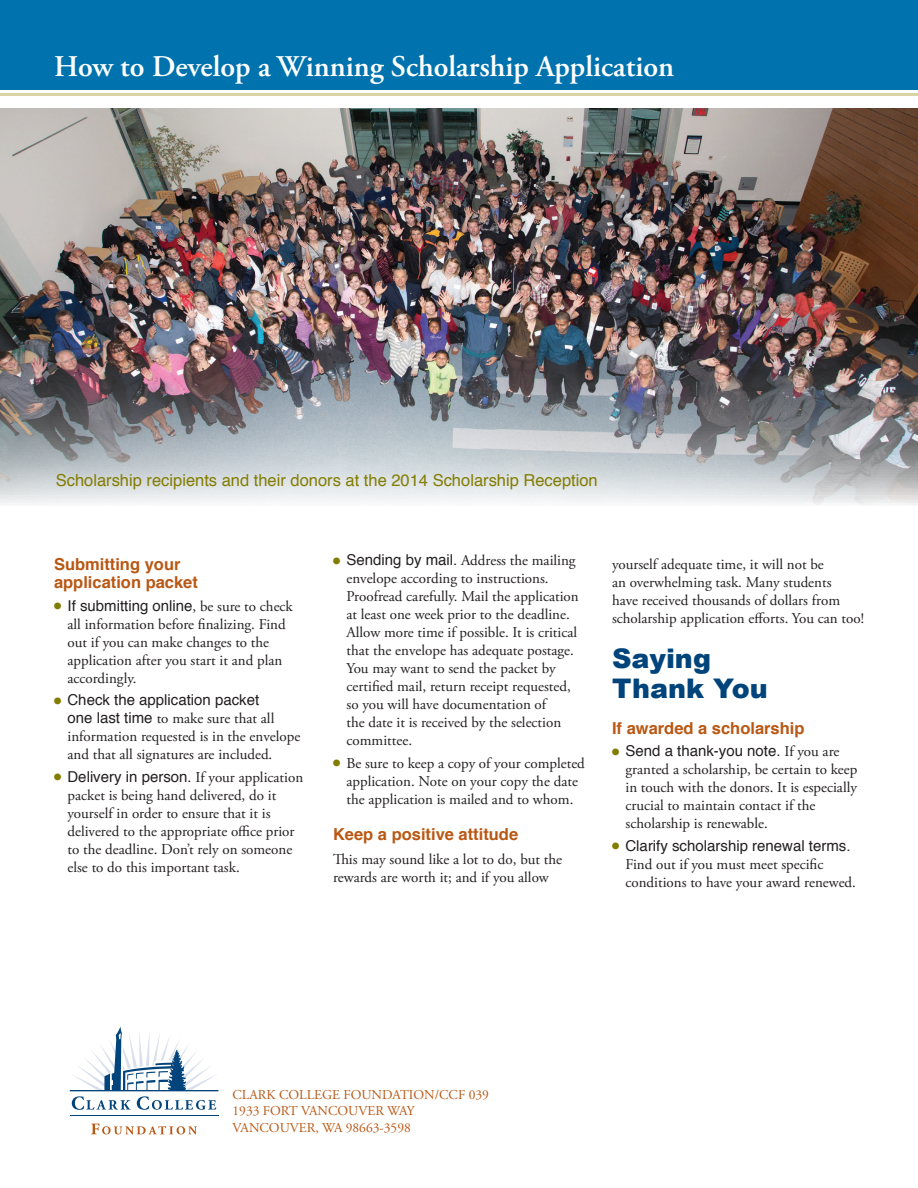
<style>
.page{position:relative;width:918px;height:1188px;background:#fff}
.page>*{position:absolute;margin:0;border:0;box-sizing:border-box;transform-origin:0 0}
.HD-sub{font:600 30px "Adobe Garamond Pro";color:#fff}
.HD-black{font:900 27px/30px "Arial";color:#00447b}
.HD-minor{font:700 16.5px/18px "Helvetica";color:#b95814}
.TXT-caption{font:16.5px "Helvetica";color:#827c00}
.TXT-bullet{font:15px/18px "Adobe Garamond Pro";color:#231f20}
.TXT-body{font:15px/18px "Adobe Garamond Pro";color:#231f20}
.TXT-list{font:13.5px "Adobe Garamond Pro";color:#b95814}
.s1{color:#827c00}
.s2{font-family:"Helvetica"}
</style>
<div class="page">
<hr style="left:0;top:93px;width:918px;height:3px;background:#d8d4a5">
<div style="left:0;top:0;width:918px;height:90px;background:#0073ae"></div>
<img style="left:0;top:108px;width:918px;height:397px">
<svg style="left:70px;top:1027px;width:148px;height:83px"></svg>
<svg style="left:91px;top:1124px;width:106px;height:10px"></svg>
<hr style="left:70px;top:1115px;width:149px;height:1px;background:#00447b">
<p class="HD-sub" style="left:54px;top:49px;width:622px">How to Develop a Winning Scholarship Application</p>
<p class="TXT-caption" style="left:56px;top:467px;width:544px">Scholarship recipients and their donors at the 2014 Scholarship Reception</p>
<p class="HD-minor" style="left:54px;top:556px;width:145px">Submitting your application packet</p>
<p class="TXT-bullet" style="left:68px;top:598px;width:227px;text-indent:-14px"><span class="s1">●</span> <span class="s2">If submitting online</span>, be sure to check all information before finalizing. Find out if you can make changes to the application after you start it and plan accordingly.</p>
<p class="TXT-bullet" style="left:68px;top:692px;width:234px;text-indent:-14px"><span class="s1">●</span> <span class="s2">Check the application packet<br>one last time</span> to make sure that all information requested is in the envelope and that all signatures are included.</p>
<p class="TXT-bullet" style="left:68px;top:769px;width:237px;text-indent:-14px"><span class="s1">●</span> <span class="s2">Delivery in person.</span> If your application packet is being hand delivered, do it yourself in order to ensure that it is delivered to the appropriate office prior to the deadline. Don’t rely on someone else to do this important task.</p>
<p class="TXT-bullet" style="left:346px;top:552px;width:234px;text-indent:-14px"><span class="s1">●</span> <span class="s2">Sending by mail.</span> Address the mailing envelope according to instructions.<br>Proofread carefully. Mail the application at least one week prior to the deadline.<br>Allow more time if possible. It is critical that the envelope has adequate postage.<br>You may want to send the packet by certified mail, return receipt requested, so you will have documentation of<br>the date it is received by the selection committee.</p>
<p class="TXT-bullet" style="left:333px;top:754px;width:253px;text-align:center"><span class="s1">●</span> Be sure to keep a copy of your completed application. Note on your copy the date the application is mailed and to whom.</p>
<p class="HD-minor" style="left:333px;top:825px;width:187px">Keep a positive attitude</p>
<p class="TXT-body" style="left:333px;top:850px;width:231px">This may sound like a lot to do, but the rewards are worth it; and if you allow</p>
<p class="TXT-body" style="left:612px;top:556px;width:254px">yourself adequate time, it will not be<br>an overwhelming task. Many students<br>have received thousands of dollars from scholarship application efforts. You can too!</p>
<p class="HD-black" style="left:612px;top:642px;width:157px">Saying<br>Thank You</p>
<p class="HD-minor" style="left:612px;top:719px;width:194px">If awarded a scholarship</p>
<p class="TXT-bullet" style="left:626px;top:743px;width:233px;text-indent:-14px"><span class="s1">●</span> <span class="s2">Send a thank-you note.</span> If you are granted a scholarship, be certain to keep in touch with the donors. It is especially crucial to maintain contact if the scholarship is renewable.</p>
<p class="TXT-bullet" style="left:626px;top:838px;width:232px;text-indent:-14px"><span class="s1">●</span> <span class="s2">Clarify scholarship renewal terms.<br></span>Find out if you must meet specific conditions to have your award renewed.</p>
<p class="TXT-list" style="left:232px;top:1086px;width:258px">CLARK COLLEGE FOUNDATION/CCF 039</p>
<p class="TXT-list" style="left:232px;top:1103px;width:184px">1933 FORT VANCOUVER WAY</p>
<p class="TXT-list" style="left:232px;top:1119px;width:180px">VANCOUVER, WA 98663-3598</p>
</div>
